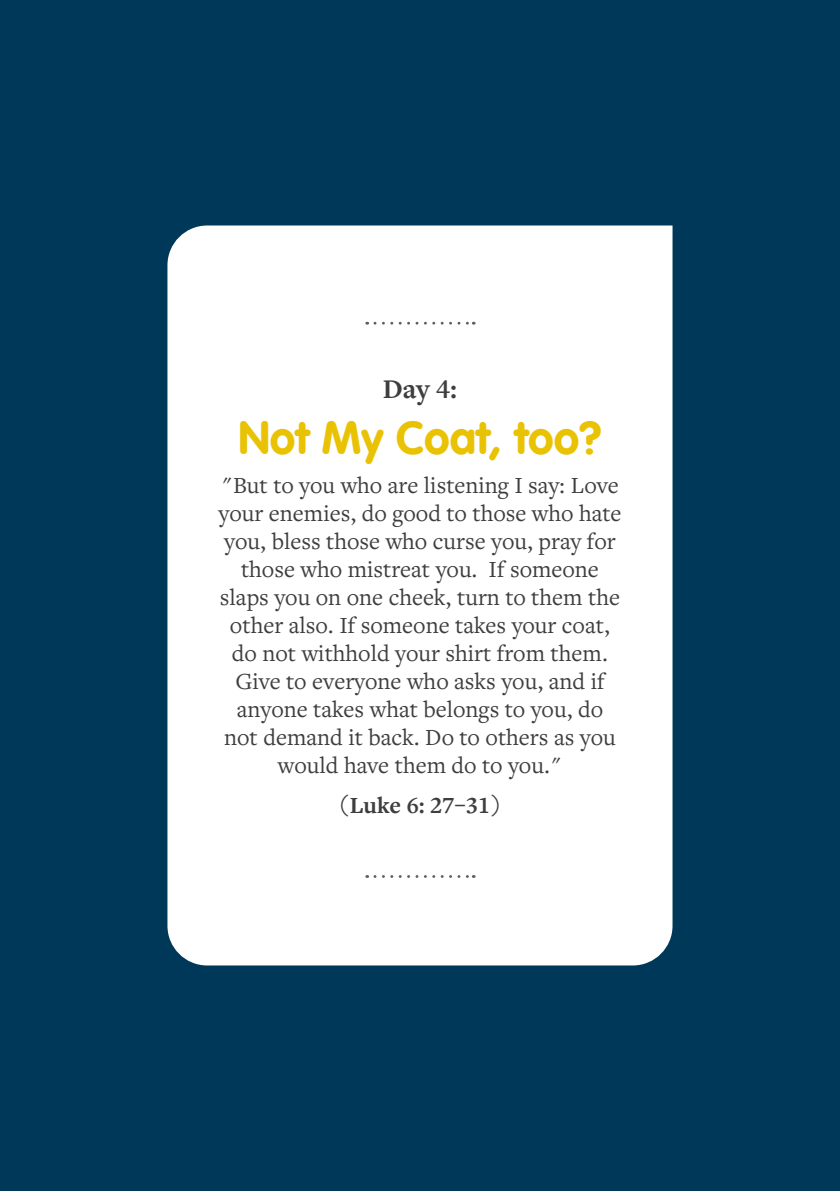
<style>
.page{position:relative;width:840px;height:1191px;background:#fff}
.page>*{position:absolute;margin:0;border:0;box-sizing:border-box;transform-origin:0 0}
.t1{font:700 46px "VAG Rounded LT Com";color:#e9c204}
.t2{font:700 28px "Freight Text Pro";color:#3e3e3f}
.t3{font:24px/28px "Freight Text Pro";color:#3e3e3f;text-align:center}
.t4{font:700 24px "Freight Text Pro";color:#3e3e3f}
</style>
<div class="page">
<div style="left:0;top:0;width:839px;height:1191px;background:#003859"></div>
<div style="left:167px;top:225px;width:505px;height:740px;background:#fff"></div>
<svg style="left:375px;top:322px;width:99px;height:2px"></svg>
<svg style="left:375px;top:875px;width:99px;height:3px"></svg>
<p class="t2" style="left:382px;top:370px;width:76px">Day 4:</p>
<p class="t1" style="left:238px;top:409px;width:364px">Not My Coat, too?</p>
<p class="t3" style="left:218px;top:471px;width:404px">"But to you who are listening I say: Love your enemies, do good to those who hate you, bless those who curse you, pray for those who mistreat you. If someone slaps you on one cheek, turn to them the other also. If someone takes your coat, do not withhold your shirt from them.<br>Give to everyone who asks you, and if anyone takes what belongs to you, do not demand it back. Do to others as you would have them do to you."</p>
<p class="t4" style="left:337px;top:789px;width:166px">(Luke 6: 27–31)</p>
</div>
